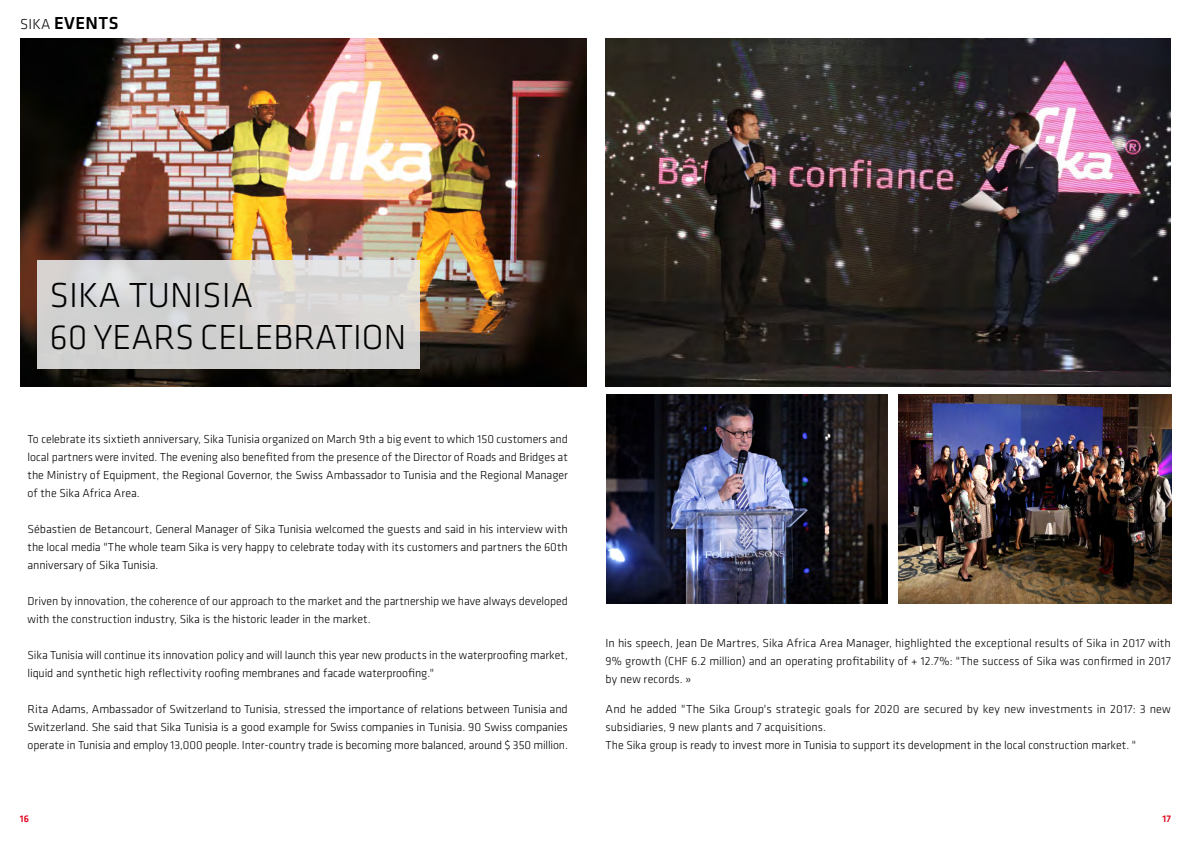
<style>
.page{position:relative;width:1191px;height:842px;background:#fff}
.page>*{position:absolute;margin:0;border:0;box-sizing:border-box;transform-origin:0 0}
.t1{font:300 36px/42px "Klavika";color:#000}
.t2{font:500 18px "Klavika";letter-spacing:.025em;color:#000}
.t3{font:300 12px/18px "Klavika";letter-spacing:-.005em;color:#000;text-align:justify}
.t4{font:500 10px "Klavika";color:#e2001a}
.s1{font-weight:300;font-size:15px}
</style>
<div class="page">
<img style="left:605px;top:39px;width:565px;height:348px">
<img style="left:21px;top:39px;width:565px;height:347px">
<img style="left:606px;top:394px;width:281px;height:209px">
<img style="left:899px;top:394px;width:272px;height:209px">
<svg style="left:37px;top:261px;width:383px;height:108px;background:#d5d4d3"></svg>
<h2 class="t2" style="left:20px;top:10px;width:100px"><span class="s1">SIKA</span> EVENTS</h2>
<h1 class="t1" style="left:50px;top:273px;width:358px">SIKA TUNISIA<br>60 YEARS CELEBRATION</h1>
<p class="t3" style="left:28px;top:430px;width:542px">To celebrate its sixtieth anniversary, Sika Tunisia organized on March 9th a big event to which 150 customers and local partners were invited. The evening also benefited from the presence of the Director of Roads and Bridges at the Ministry of Equipment, the Regional Governor, the Swiss Ambassador to Tunisia and the Regional Manager of the Sika Africa Area.</p>
<p class="t3" style="left:28px;top:520px;width:542px">Sébastien de Betancourt, General Manager of Sika Tunisia welcomed the guests and said in his interview with the local media "The whole team Sika is very happy to celebrate today with its customers and partners the 60th anniversary of Sika Tunisia.</p>
<p class="t3" style="left:28px;top:592px;width:542px">Driven by innovation, the coherence of our approach to the market and the partnership we have always developed with the construction industry, Sika is the historic leader in the market.</p>
<p class="t3" style="left:28px;top:646px;width:542px">Sika Tunisia will continue its innovation policy and will launch this year new products in the waterproofing market, liquid and synthetic high reflectivity roofing membranes and facade waterproofing."</p>
<p class="t3" style="left:28px;top:700px;width:542px">Rita Adams, Ambassador of Switzerland to Tunisia, stressed the importance of relations between Tunisia and Switzerland. She said that Sika Tunisia is a good example for Swiss companies in Tunisia. 90 Swiss companies operate in Tunisia and employ 13,000 people. Inter-country trade is becoming more balanced, around $ 350 million.</p>
<p class="t3" style="left:605px;top:634px;width:567px">In his speech, Jean De Martres, Sika Africa Area Manager, highlighted the exceptional results of Sika in 2017 with 9% growth (CHF 6.2 million) and an operating profitability of + 12.7%: "The success of Sika was confirmed in 2017 by new records. »</p>
<p class="t3" style="left:605px;top:700px;width:567px;text-align:left">And he added "The Sika Group's strategic goals for 2020 are secured by key new investments in 2017: 3 new subsidiaries, 9 new plants and 7 acquisitions.<br>The Sika group is ready to invest more in Tunisia to support its development in the local construction market. "</p>
<p class="t4" style="left:20px;top:812px;width:11px">16</p>
<p class="t4" style="left:1162px;top:812px;width:10px">17</p>
</div>
